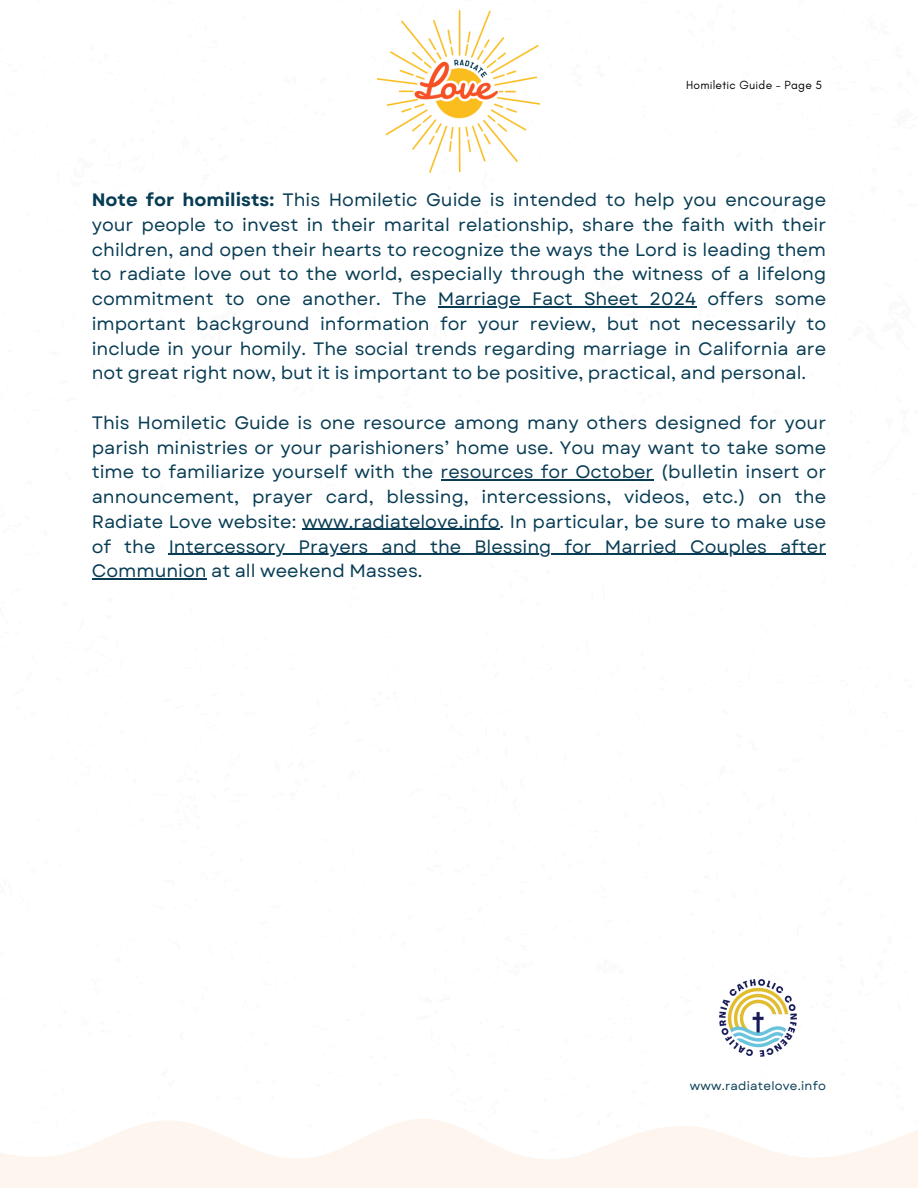
<style>
.page{position:relative;width:918px;height:1188px;background:#fff}
.page>*{position:absolute;margin:0;border:0;box-sizing:border-box;transform-origin:0 0}
.t1{font:18px/24.8px "Garet";color:#073c54;text-align:justify}
.t2{font:12px "Garet";letter-spacing:.02em;color:#073c54}
.t3{font:12px "Glacial Indifference";letter-spacing:.02em;color:#000}
.s1{font-weight:700}
.s2{color:#063b53}
</style>
<div class="page">
<img style="left:378px;top:11px;width:162px;height:162px">
<hr style="left:438px;top:306px;width:258px;height:1px;background:#063b53">
<hr style="left:441px;top:479px;width:212px;height:2px;background:#073c54">
<hr style="left:302px;top:529px;width:197px;height:1px;background:#073c54">
<hr style="left:169px;top:554px;width:657px;height:1px;background:#073c54">
<hr style="left:92px;top:578px;width:115px;height:2px;background:#073c54">
<svg style="left:0;top:1119px;width:918px;height:69px;fill:#fdf5ee"></svg>
<img style="left:719px;top:979px;width:78px;height:78px">
<p class="t3" style="left:686px;top:78px;width:138px">Homiletic Guide - Page 5</p>
<p class="t1" style="left:92px;top:187px;width:736px"><span class="s1">Note for homilists:</span> This Homiletic Guide is intended to help you encourage your people to invest in their marital relationship, share the faith with their children, and open their hearts to recognize the ways the Lord is leading them to radiate love out to the world, especially through the witness of a lifelong commitment to one another. The</p>
<p class="t1" style="left:92px;top:286px;width:736px;text-indent:346px"><span class="s2">Marriage Fact Sheet 2024</span> offers some important background information for your review, but not necessarily to include in your homily. The social trends regarding marriage in California are not great right now, but it is important to be positive, practical, and personal.</p>
<p class="t1" style="left:92px;top:410px;width:736px">This Homiletic Guide is one resource among many others designed for your parish ministries or your parishioners’ home use. You may want to take some time to familiarize yourself with the resources for October (bulletin insert or announcement, prayer card, blessing, intercessions, videos, etc.) on the</p>
<h1 class="t1" style="left:92px;top:509px;width:736px">Radiate Love website: www.radiatelove.info. In particular, be sure to make use of the</h1>
<h1 class="t1" style="left:92px;top:534px;width:736px;text-indent:77px">Intercessory Prayers and the Blessing for Married Couples after<br>Communion at all weekend Masses.</h1>
<p class="t2" style="left:690px;top:1077px;width:138px">www.radiatelove.info</p>
</div>
